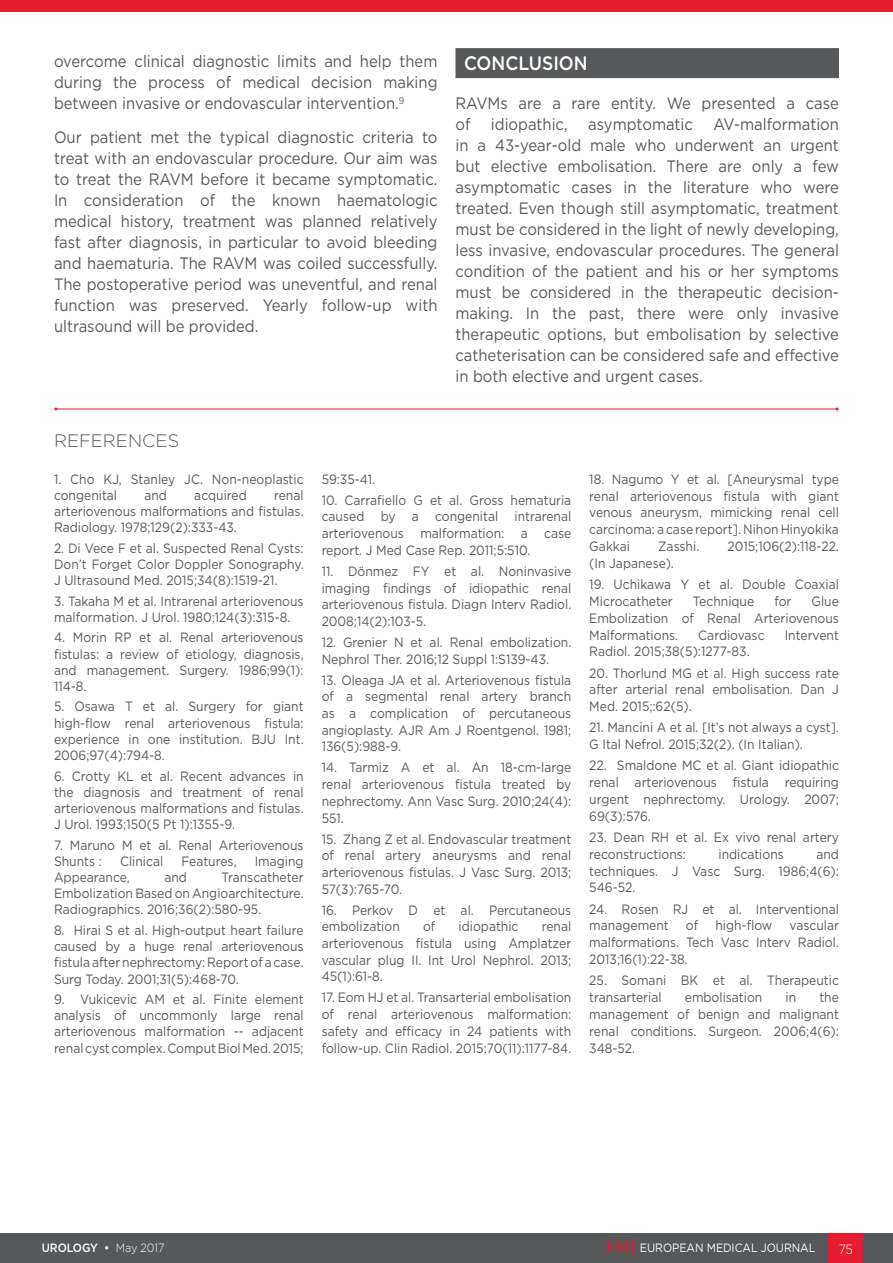
<style>
.page{position:relative;width:893px;height:1263px;background:#fff}
.page>*{position:absolute;margin:0;border:0;box-sizing:border-box;transform-origin:0 0}
._8__Heading_1{font:500 19.5px "Gotham";color:#fff;scale:.9 1}
._18__References_titl{font:300 18px "Gotham";color:#57585a}
._11__Main_text{font:16.5px/21px "Gotham";color:#57585a;text-align:justify;scale:.9 1}
._19__References_text{font:13.5px/16.2px "Gotham";color:#57585a;text-align:justify;scale:.9 1}
.t1{font:300 13.5px "Gotham";color:#fff;scale:.9 1}
.t2{font:12px "Gotham";letter-spacing:-.005em;color:#fff;scale:.9 1}
.t3{font:500 12px "Gotham";letter-spacing:-.005em;color:#fff;scale:.9 1}
.s1{font-weight:300}
.s2{font-family:"Palatino Linotype";font-weight:700;font-size:15px;color:#e41d2f}
</style>
<div class="page">
<div style="left:0;top:1233px;width:893px;height:30px;background:#57585a"></div>
<div style="left:829px;top:1233px;width:34px;height:30px;background:#e41d2f"></div>
<hr style="left:56px;top:409px;width:781px;height:1px;background:#e41d2f">
<div style="left:455px;top:48px;width:384px;height:30px;background:#57585a"></div>
<div style="left:0;top:0;width:893px;height:12px;background:#e41d2f"></div>
<p class="_11__Main_text" style="left:54px;top:51px;width:428px">overcome clinical diagnostic limits and help them during the process of medical decision making between invasive or endovascular intervention.<sup>9</sup></p>
<p class="_11__Main_text" style="left:54px;top:126px;width:428px">Our patient met the typical diagnostic criteria to treat with an endovascular procedure. Our aim was to treat the RAVM before it became symptomatic.<br>In consideration of the known haematologic medical history, treatment was planned relatively fast after diagnosis, in particular to avoid bleeding and haematuria. The RAVM was coiled successfully.<br>The postoperative period was uneventful, and renal function was preserved. Yearly follow-up with ultrasound will be provided.</p>
<p class="_8__Heading_1" style="left:464px;top:50px;width:139px">CONCLUSION</p>
<p class="_11__Main_text" style="left:455px;top:93px;width:428px">RAVMs are a rare entity. We presented a case of idiopathic, asymptomatic AV-malformation in a 43-year-old male who underwent an urgent but elective embolisation. There are only a few asymptomatic cases in the literature who were treated. Even though still asymptomatic, treatment must be considered in the light of newly developing, less invasive, endovascular procedures. The general condition of the patient and his or her symptoms must be considered in the therapeutic decision&shy;making. In the past, there were only invasive therapeutic options, but embolisation by selective catheterisation can be considered safe and effective in both elective and urgent cases.</p>
<p class="_18__References_titl" style="left:54px;top:429px;width:127px">REFERENCES</p>
<p class="_19__References_text" style="left:54px;top:471px;width:279px">1. Cho KJ, Stanley JC. Non-neoplastic congenital</p>
<p class="_19__References_text" style="left:54px;top:487px;width:279px;text-indent:220px">renal arteriovenous malformations and fistulas.<br>Radiology. 1978;129(2):333-43.</p>
<p class="_19__References_text" style="left:54px;top:540px;width:279px">2. Di Vece F et al. Suspected Renal Cysts:<br>Don’t Forget Color Doppler Sonography.<br>J Ultrasound Med. 2015;34(8):1519-21.</p>
<p class="_19__References_text" style="left:54px;top:592px;width:279px">3. Takaha M et al. Intrarenal arteriovenous malformation. J Urol. 1980;124(3):315-8.</p>
<p class="_19__References_text" style="left:54px;top:629px;width:279px">4. Morin RP et al. Renal arteriovenous fistulas: a review of etiology, diagnosis, and management. Surgery. 1986;99(1):<br>114-8.</p>
<p class="_19__References_text" style="left:54px;top:698px;width:279px">5. Osawa T et al. Surgery for giant high-flow renal arteriovenous fistula: experience in one institution. BJU Int.<br>2006;97(4):794-8.</p>
<p class="_19__References_text" style="left:54px;top:767px;width:279px">6. Crotty KL et al. Recent advances in the diagnosis and treatment of renal arteriovenous malformations and fistulas.<br>J Urol. 1993;150(5 Pt 1):1355-9.</p>
<p class="_19__References_text" style="left:54px;top:836px;width:279px">7. Maruno M et al. Renal Arteriovenous<br>Shunts :</p>
<p class="_19__References_text" style="left:144px;top:487px;width:27px">and</p>
<p class="_19__References_text" style="left:194px;top:487px;width:60px">acquired</p>
<p class="_19__References_text" style="left:120px;top:853px;width:50px">Clinical</p>
<p class="_19__References_text" style="left:181px;top:853px;width:63px">Features,</p>
<p class="_19__References_text" style="left:255px;top:853px;width:56px">Imaging</p>
<p class="_19__References_text" style="left:54px;top:869px;width:86px">Appearance,</p>
<p class="_19__References_text" style="left:164px;top:869px;width:27px">and</p>
<p class="_19__References_text" style="left:54px;top:869px;width:279px;text-indent:167px">Transcatheter Embolization Based on Angioarchitecture.<br>Radiographics. 2016;36(2):580-95.</p>
<p class="_19__References_text" style="left:54px;top:922px;width:279px">8. Hirai S et al. High-output heart failure caused by a huge renal arteriovenous fistula after nephrectomy: Report of a case.<br>Surg Today. 2001;31(5):468-70.</p>
<p class="_19__References_text" style="left:54px;top:991px;width:279px">9. Vukicevic AM et al. Finite element analysis of uncommonly large renal arteriovenous malformation -- adjacent renal cyst complex. Comput Biol Med. 2015;</p>
<p class="_19__References_text" style="left:322px;top:471px;width:61px">59:35-41.</p>
<p class="_19__References_text" style="left:322px;top:491px;width:279px;line-height:16.6px">10. Carrafiello G et al. Gross hematuria caused by a congenital intrarenal arteriovenous malformation: a case report. J Med Case Rep. 2011;5:510.</p>
<p class="_19__References_text" style="left:322px;top:562px;width:279px;line-height:16.6px">11. Dönmez FY et al. Noninvasive imaging findings of idiopathic renal arteriovenous fistula. Diagn Interv Radiol.<br>2008;14(2):103-5.</p>
<p class="_19__References_text" style="left:322px;top:633px;width:279px;line-height:16.6px">12. Grenier N et al. Renal embolization.<br>Nephrol Ther. 2016;12 Suppl 1:S139-43.</p>
<p class="_19__References_text" style="left:322px;top:671px;width:279px;line-height:16.6px">13. Oleaga JA et al. Arteriovenous fistula of a segmental renal artery branch as a complication of percutaneous angioplasty. AJR Am J Roentgenol. 1981; 136(5):988-9.</p>
<p class="_19__References_text" style="left:322px;top:759px;width:279px;line-height:16.6px">14. Tarmiz A et al. An 18-cm-large renal arteriovenous fistula treated by nephrectomy. Ann Vasc Surg. 2010;24(4):<br>551.</p>
<p class="_19__References_text" style="left:322px;top:830px;width:279px;line-height:16.6px">15. Zhang Z et al. Endovascular treatment of renal artery aneurysms and renal arteriovenous fistulas. J Vasc Surg. 2013; 57(3):765-70.</p>
<p class="_19__References_text" style="left:322px;top:901px;width:279px;line-height:16.6px">16. Perkov D et al. Percutaneous embolization</p>
<p class="_19__References_text" style="left:423px;top:918px;width:15px">of</p>
<p class="_19__References_text" style="left:459px;top:918px;width:68px">idiopathic</p>
<p class="_19__References_text" style="left:322px;top:918px;width:279px;line-height:16.6px;text-indent:220px">renal arteriovenous fistula using Amplatzer vascular plug II. Int Urol Nephrol. 2013; 45(1):61-8.</p>
<p class="_19__References_text" style="left:322px;top:989px;width:279px;line-height:16.6px">17. Eom HJ et al. Transarterial embolisation of renal arteriovenous malformation: safety and efficacy in 24 patients with follow-up. Clin Radiol. 2015;70(11):1177-84.</p>
<p class="_19__References_text" style="left:589px;top:470px;width:279px;line-height:16.8px">18. Nagumo Y et al. [Aneurysmal type renal arteriovenous fistula with giant venous aneurysm, mimicking renal cell carcinoma: a case report]. Nihon Hinyokika Gakkai</p>
<p class="_19__References_text" style="left:658px;top:538px;width:47px">Zasshi.</p>
<p class="_19__References_text" style="left:727px;top:538px;width:125px">2015;106(2):118-22.</p>
<p class="_19__References_text" style="left:589px;top:555px;width:95px">(In Japanese).</p>
<p class="_19__References_text" style="left:589px;top:576px;width:279px;line-height:16.8px">19. Uchikawa Y et al. Double Coaxial<br>Microcatheter</p>
<p class="_19__References_text" style="left:693px;top:593px;width:70px">Technique</p>
<p class="_19__References_text" style="left:774px;top:593px;width:21px">for</p>
<p class="_19__References_text" style="left:589px;top:592px;width:279px;line-height:16.8px;text-indent:222px">Glue Embolization of Renal Arteriovenous Malformations.</p>
<p class="_19__References_text" style="left:698px;top:626px;width:75px">Cardiovasc</p>
<p class="_19__References_text" style="left:785px;top:626px;width:62px">Intervent</p>
<p class="_19__References_text" style="left:589px;top:643px;width:180px">Radiol. 2015;38(5):1277-83.</p>
<p class="_19__References_text" style="left:589px;top:664px;width:279px;line-height:16.8px">20. Thorlund MG et al. High success rate after arterial renal embolisation. Dan J Med. 2015;:62(5).</p>
<p class="_19__References_text" style="left:589px;top:719px;width:279px;line-height:16.8px">21. Mancini A et al. [It’s not always a cyst].<br>G Ital Nefrol. 2015;32(2). (In Italian).</p>
<p class="_19__References_text" style="left:589px;top:757px;width:279px;line-height:16.8px">22. Smaldone MC et al. Giant idiopathic renal arteriovenous fistula requiring urgent nephrectomy. Urology. 2007; 69(3):576.</p>
<p class="_19__References_text" style="left:589px;top:828px;width:279px;line-height:16.8px">23. Dean RH et al. Ex vivo renal artery reconstructions:</p>
<p class="_19__References_text" style="left:589px;top:845px;width:279px;line-height:16.8px;text-indent:227px">and techniques. J Vasc Surg. 1986;4(6):<br>546-52.</p>
<p class="_19__References_text" style="left:589px;top:900px;width:279px;line-height:16.8px">24. Rosen RJ et al. Interventional management</p>
<p class="_19__References_text" style="left:718px;top:846px;width:74px">indications</p>
<p class="_19__References_text" style="left:686px;top:917px;width:15px">of</p>
<p class="_19__References_text" style="left:715px;top:917px;width:65px">high-flow</p>
<p class="_19__References_text" style="left:589px;top:917px;width:279px;line-height:16.8px;text-indent:200px">vascular malformations. Tech Vasc Interv Radiol.<br>2013;16(1):22-38.</p>
<p class="_19__References_text" style="left:589px;top:972px;width:279px;line-height:16.8px">25. Somani BK et al. Therapeutic transarterial</p>
<p class="_19__References_text" style="left:589px;top:988px;width:279px;line-height:16.8px;text-indent:230px">the management of benign and malignant renal conditions. Surgeon. 2006;4(6):<br>348-52.</p>
<p class="_19__References_text" style="left:685px;top:989px;width:88px">embolisation</p>
<p class="_19__References_text" style="left:785px;top:989px;width:13px">in</p>
<p class="t3" style="left:42px;top:1240px;width:138px">UROLOGY • <span class="s1">May 2017</span></p>
<p class="t2" style="left:606px;top:1240px;width:234px"><span class="s2">EMJ</span> EUROPEAN MEDICAL JOURNAL</p>
<p class="t1" style="left:839px;top:1240px;width:17px">75</p>
</div>
